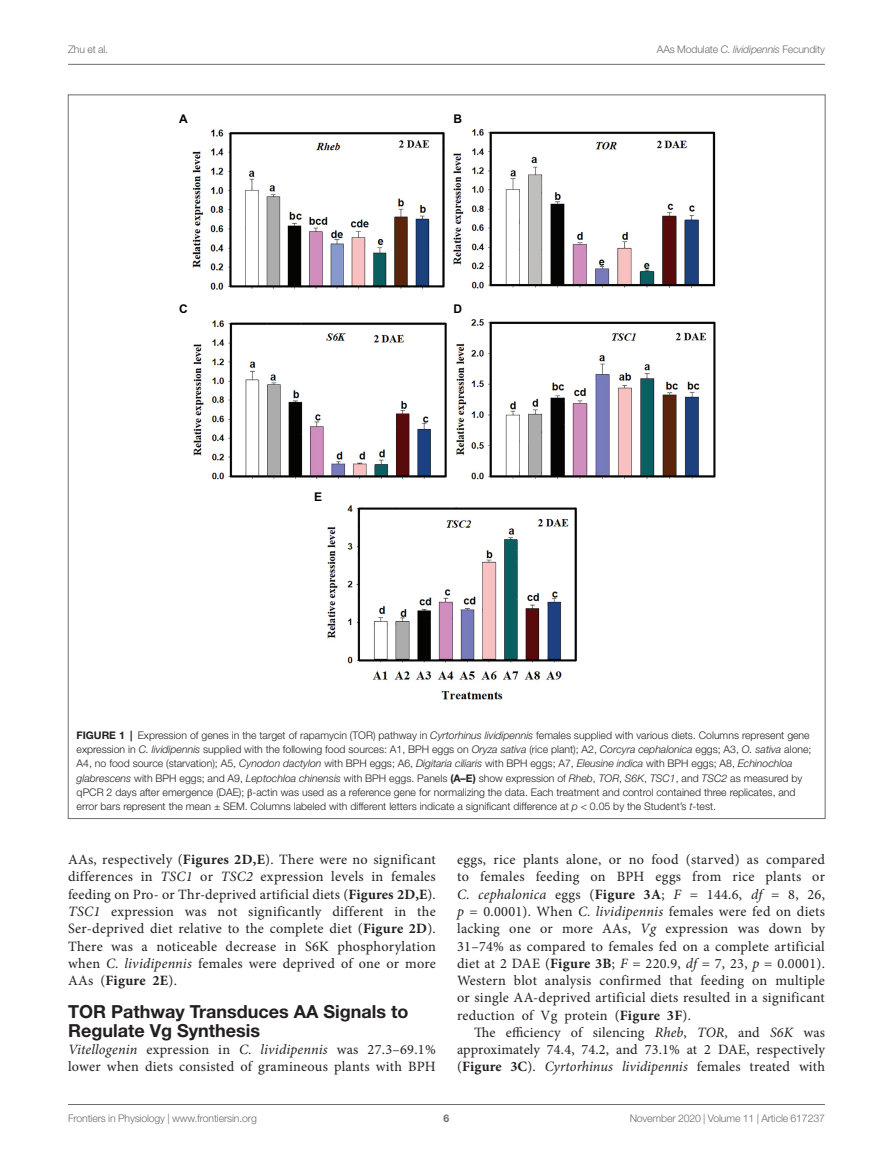
<style>
.page{position:relative;width:893px;height:1170px;background:#fff}
.page>*{position:absolute;margin:0;border:0;box-sizing:border-box;transform-origin:0 0}
.HEAD_2{font:700 18px/18.8px "Helvetica Neue LT Std";color:#231f20}
.TEXT_FLUSH{font:14.25px/17.2px "Minion Pro";letter-spacing:.02em;color:#231f20}
.TEXT{font:14.25px/17.2px "Minion Pro";letter-spacing:.01em;color:#231f20;text-align:justify}
.t1{font:700 12px "Arial";color:#040503}
.FIG_LEG{font:300 10.5px/14.2px "Helvetica Neue LT Std";color:#231f20}
.t2{font:300 10.5px "Helvetica Neue LT Std";letter-spacing:-.015em;color:#6c6d70}
.t3{font:700 10.5px "Helvetica Neue LT Std";color:#6c6d70}
.s1{font-style:italic}
.s2{font-weight:700}
.s3{font-family:"STIX General";font-weight:400}
</style>
<div class="page">
<hr style="left:68px;top:64px;width:757px;height:1px;background:#6c6d70">
<hr style="left:68px;top:1104px;width:757px;height:1px;background:#6c6d70">
<img style="left:192px;top:129px;width:524px;height:571px">
<p class="t2" style="left:68px;top:42px;width:42px">Zhu et al.</p>
<p class="t2" style="left:657px;top:42px;width:170px">AAs Modulate <span class="s1">C. lividipennis</span> Fecundity</p>
<p class="t1" style="left:179px;top:110px;width:10px">A</p>
<p class="t1" style="left:453px;top:110px;width:10px">B</p>
<p class="t1" style="left:179px;top:300px;width:10px">C</p>
<p class="t1" style="left:314px;top:488px;width:10px">E</p>
<p class="t1" style="left:453px;top:300px;width:10px">D</p>
<p class="FIG_LEG" style="left:77px;top:727px;width:736px"><span class="s2">FIGURE 1 |</span> Expression of genes in the target of rapamycin (TOR) pathway in <span class="s1">Cyrtorhinus lividipennis</span> females supplied with various diets. Columns represent gene expression in <span class="s1">C. lividipennis</span> supplied with the following food sources: A1, BPH eggs on <span class="s1">Oryza sativa</span> (rice plant); A2, <span class="s1">Corcyra cephalonica</span> eggs; A3, <span class="s1">O. sativa</span> alone; A4, no food source (starvation); A5, <span class="s1">Cynodon dactylon</span> with BPH eggs; A6, <span class="s1">Digitaria ciliaris</span> with BPH eggs; A7, <span class="s1">Eleusine indica</span> with BPH eggs; A8, <span class="s1">Echinochloa glabrescens</span> with BPH eggs; and A9, <span class="s1">Leptochloa chinensis</span> with BPH eggs. Panels <span class="s2">(A–E)</span> show expression of <span class="s1">Rheb</span>, <span class="s1">TOR</span>, <span class="s1">S6K</span>, <span class="s1">TSC1</span>, and <span class="s1">TSC2</span> as measured by qPCR 2 days after emergence (DAE); <span class="s3">β</span>-actin was used as a reference gene for normalizing the data. Each treatment and control contained three replicates, and error bars represent the mean ± SEM. Columns labeled with different letters indicate a significant difference at <span class="s1">p</span> &lt; 0.05 by the Student’s <span class="s1">t</span>-test.</p>
<p class="TEXT" style="left:68px;top:851px;width:369px">AAs, respectively (<span class="s2">Figures 2D,E</span>). There were no significant differences in <span class="s1">TSC1</span> or <span class="s1">TSC2</span> expression levels in females feeding on Pro- or Thr-deprived artificial diets (<span class="s2">Figures 2D,E</span>).<br><span class="s1">TSC1</span> expression was not significantly different in the Ser-deprived diet relative to the complete diet (<span class="s2">Figure 2D</span>).<br>There was a noticeable decrease in S6K phosphorylation when <span class="s1">C. lividipennis</span> females were deprived of one or more AAs (<span class="s2">Figure 2E</span>).</p>
<p class="HEAD_2" style="left:68px;top:1001px;width:342px">TOR Pathway Transduces AA Signals to<br>Regulate Vg Synthesis</p>
<p class="TEXT_FLUSH" style="left:68px;top:1040px;width:369px"><span class="s1">Vitellogenin</span> expression in <span class="s1">C. lividipennis</span> was 27.3–69.1% lower when diets consisted of gramineous plants with BPH</p>
<p class="TEXT_FLUSH" style="left:457px;top:851px;width:369px;text-align:justify">eggs, rice plants alone, or no food (starved) as compared to females feeding on BPH eggs from rice plants or <span class="s1">C. cephalonica</span> eggs (<span class="s2">Figure 3A</span>; <span class="s1">F</span> = 144.6, <span class="s1">df</span> = 8, 26, <span class="s1">p</span> = 0.0001). When <span class="s1">C. lividipennis</span> females were fed on diets lacking one or more AAs, <span class="s1">Vg</span> expression was down by 31–74% as compared to females fed on a complete artificial diet at 2 DAE (<span class="s2">Figure 3B</span>; <span class="s1">F</span> = 220.9, <span class="s1">df</span> = 7, 23, <span class="s1">p</span> = 0.0001).<br>Western blot analysis confirmed that feeding on multiple or single AA-deprived artificial diets resulted in a significant reduction of Vg protein (<span class="s2">Figure 3F</span>).</p>
<p class="TEXT" style="left:457px;top:1023px;width:369px;text-indent:17px">The efficiency of silencing <span class="s1">Rheb</span>, <span class="s1">TOR</span>, and <span class="s1">S6K</span> was approximately 74.4, 74.2, and 73.1% at 2 DAE, respectively (<span class="s2">Figure 3C</span>). <span class="s1">Cyrtorhinus lividipennis</span> females treated with</p>
<p class="t2" style="left:68px;top:1111px;width:190px">Frontiers in Physiology | www.frontiersin.org</p>
<p class="t3" style="left:444px;top:1111px;width:7px">6</p>
<p class="t2" style="left:630px;top:1111px;width:197px">November 2020 | Volume 11 | Article 617237</p>
</div>
